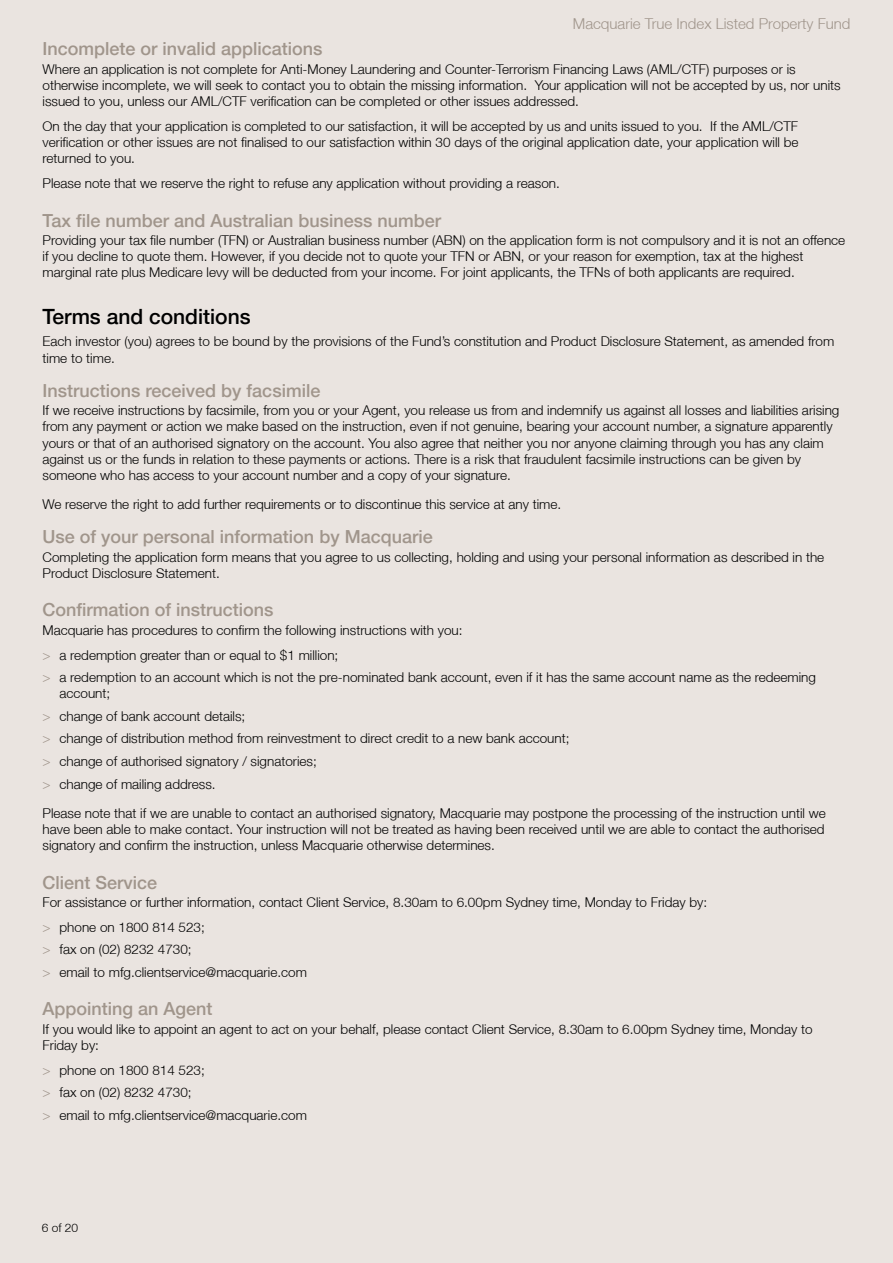
<style>
.page{position:relative;width:893px;height:1263px;background:#eae4e0}
.page>*{position:absolute;margin:0;border:0;box-sizing:border-box;transform-origin:0 0}
.t1{font:500 21px "Helvetica Neue LT";color:#000}
.t2{font:500 18px "Helvetica Neue LT";color:#a0958b}
.t3{font:300 15px "Helvetica Neue LT";color:#a0958b}
.t4{font:300 13.5px/16.2px "Helvetica Neue LT";color:#000}
.t5{font:300 12px "Helvetica Neue LT";color:#000}
.s1{color:#a0958b}
</style>
<div class="page">
<p class="t3" style="left:573px;top:15px;width:279px">Macquarie True Index Listed Property Fund</p>
<h2 class="t2" style="left:43px;top:38px;width:282px">Incomplete or invalid applications</h2>
<p class="t4" style="left:43px;top:61px;width:800px">Where an application is not complete for Anti-Money Laundering and Counter-Terrorism Financing Laws (AML/CTF) purposes or is otherwise incomplete, we will seek to contact you to obtain the missing information. Your application will not be accepted by us, nor units issued to you, unless our AML/CTF verification can be completed or other issues addressed.</p>
<p class="t4" style="left:43px;top:118px;width:757px;text-align:justify">On the day that your application is completed to our satisfaction, it will be accepted by us and units issued to you. If the AML/CTF verification or other issues are not finalised to our satisfaction within 30 days of the original application date, your application will be returned to you.</p>
<p class="t4" style="left:43px;top:175px;width:519px">Please note that we reserve the right to refuse any application without providing a reason.</p>
<h2 class="t2" style="left:43px;top:209px;width:400px">Tax file number and Australian business number</h2>
<p class="t4" style="left:43px;top:232px;width:804px">Providing your tax file number (TFN) or Australian business number (ABN) on the application form is not compulsory and it is not an offence if you decline to quote them. However, if you decide not to quote your TFN or ABN, or your reason for exemption, tax at the highest marginal rate plus Medicare levy will be deducted from your income. For joint applicants, the TFNs of both applicants are required.</p>
<h1 class="t1" style="left:43px;top:304px;width:210px">Terms and conditions</h1>
<p class="t4" style="left:43px;top:333px;width:793px">Each investor (you) agrees to be bound by the provisions of the Fund’s constitution and Product Disclosure Statement, as amended from time to time.</p>
<h2 class="t2" style="left:43px;top:380px;width:279px">Instructions received by facsimile</h2>
<p class="t4" style="left:43px;top:402px;width:798px">If we receive instructions by facsimile, from you or your Agent, you release us from and indemnify us against all losses and liabilities arising from any payment or action we make based on the instruction, even if not genuine, bearing your account number, a signature apparently yours or that of an authorised signatory on the account. You also agree that neither you nor anyone claiming through you has any claim against us or the funds in relation to these payments or actions. There is a risk that fraudulent facsimile instructions can be given by someone who has access to your account number and a copy of your signature.</p>
<p class="t4" style="left:43px;top:496px;width:520px">We reserve the right to add further requirements or to discontinue this service at any time.</p>
<h2 class="t2" style="left:43px;top:526px;width:392px">Use of your personal information by Macquarie</h2>
<p class="t4" style="left:43px;top:548px;width:783px">Completing the application form means that you agree to us collecting, holding and using your personal information as described in the<br>Product Disclosure Statement.</p>
<h2 class="t2" style="left:43px;top:599px;width:233px">Confirmation of instructions</h2>
<p class="t4" style="left:43px;top:617px;width:422px;line-height:24.8px">Macquarie has procedures to confirm the following instructions with you: <span class="s1">&gt;</span> a redemption greater than or equal to $1 million;</p>
<p class="t4" style="left:60px;top:669px;width:758px;text-indent:-17px"><span class="s1">&gt;</span> a redemption to an account which is not the pre-nominated bank account, even if it has the same account name as the redeeming account;</p>
<p class="t4" style="left:43px;top:704px;width:528px;line-height:22.5px"><span class="s1">&gt;</span> change of bank account details;<br><span class="s1">&gt;</span> change of distribution method from reinvestment to direct credit to a new bank account; <span class="s1">&gt;</span> change of authorised signatory / signatories;<br><span class="s1">&gt;</span> change of mailing address.</p>
<p class="t4" style="left:43px;top:804px;width:785px;text-align:justify">Please note that if we are unable to contact an authorised signatory, Macquarie may postpone the processing of the instruction until we have been able to make contact. Your instruction will not be treated as having been received until we are able to contact the authorised signatory and confirm the instruction, unless Macquarie otherwise determines.</p>
<h2 class="t2" style="left:43px;top:871px;width:116px">Client Service</h2>
<p class="t4" style="left:43px;top:889px;width:666px;line-height:24.8px">For assistance or further information, contact Client Service, 8.30am to 6.00pm Sydney time, Monday to Friday by: <span class="s1">&gt;</span> phone on 1800 814 523;</p>
<p class="t4" style="left:43px;top:938px;width:266px;line-height:22.5px"><span class="s1">&gt;</span> fax on (02) 8232 4730;<br><span class="s1">&gt;</span> email to mfg.clientservice@macquarie.com</p>
<h2 class="t2" style="left:43px;top:998px;width:172px">Appointing an Agent</h2>
<p class="t4" style="left:43px;top:1020px;width:771px">If you would like to appoint an agent to act on your behalf, please contact Client Service, 8.30am to 6.00pm Sydney time, Monday to<br>Friday by:</p>
<p class="t4" style="left:43px;top:1058px;width:266px;line-height:22.5px"><span class="s1">&gt;</span> phone on 1800 814 523;<br><span class="s1">&gt;</span> fax on (02) 8232 4730;<br><span class="s1">&gt;</span> email to mfg.clientservice@macquarie.com</p>
<p class="t5" style="left:42px;top:1220px;width:38px">6 of 20</p>
</div>
